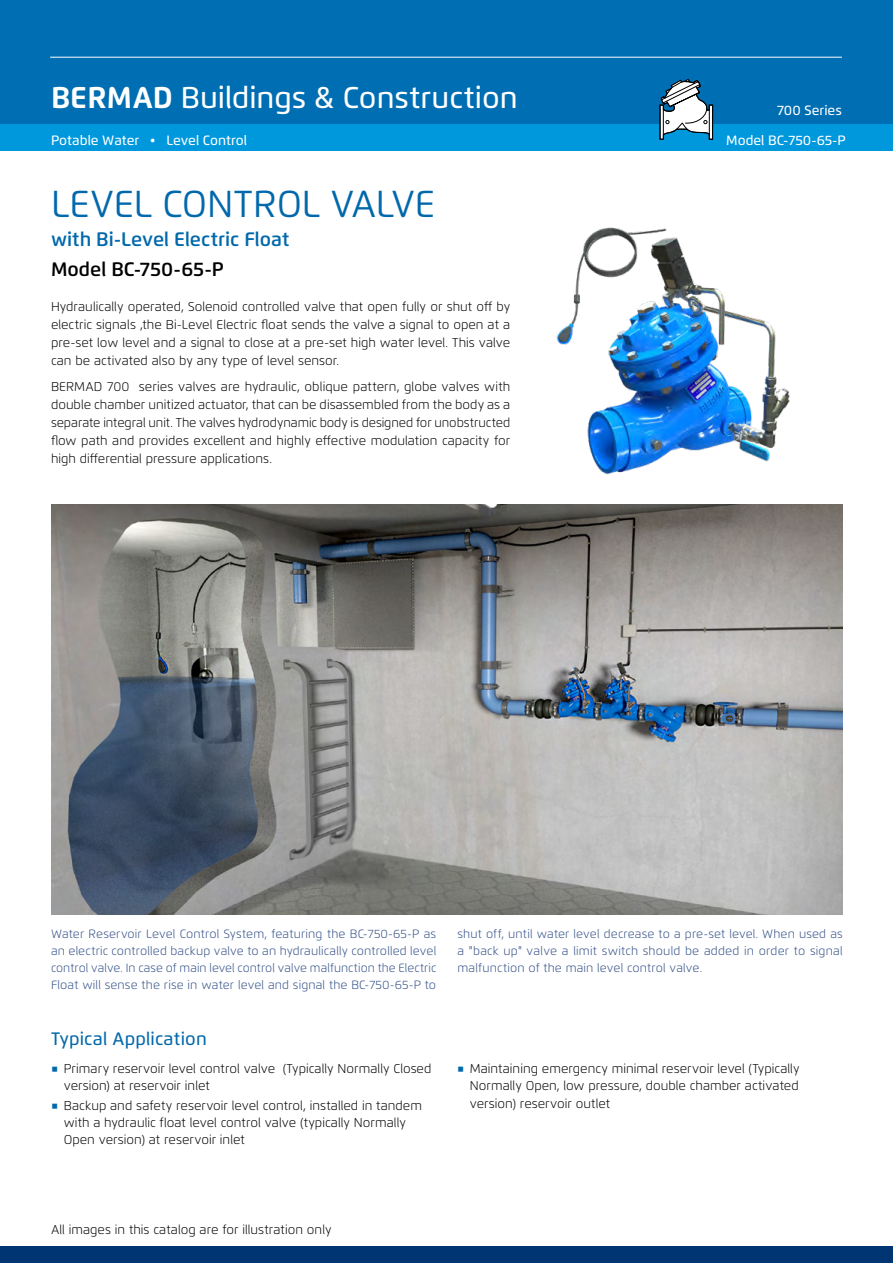
<style>
.page{position:relative;width:893px;height:1263px;background:#fff}
.page>*{position:absolute;margin:0;border:0;box-sizing:border-box;transform-origin:0 0}
.t1{font:37.5px "Flexo";letter-spacing:-.005em;color:#0068ab}
.t2{font:500 30px "Flexo";color:#fff}
.t3{font:600 19.5px "Flexo";color:#0068ab}
.t4{font:600 19.5px "Flexo";color:#000}
.t5{font:500 18px "Flexo";letter-spacing:.01em;color:#0068ab}
.t6{font:500 13.5px "Flexo";color:#fff}
.t7{font:300 12.75px/18px "Flexo";color:#000;text-align:justify}
.t8{font:300 12px/17.2px "Flexo";letter-spacing:.01em;color:#314e87;text-align:justify}
.s1{font-weight:700}
.s2{font-family:"Win Soft Pro";font-weight:500;font-size:19.2px;color:#0068ab}
</style>
<div class="page">
<div style="left:0;top:0;width:893px;height:125px;background:#006eb2"></div>
<div style="left:0;top:125px;width:893px;height:26px;background:#0098dd"></div>
<svg style="left:659px;top:78px;width:54px;height:62px"></svg>
<div style="left:709px;top:105px;width:4px;height:35px;border:1px solid #000"></div>
<div style="left:0;top:1247px;width:893px;height:16px;background:#003573"></div>
<hr style="left:50px;top:57px;width:792px;height:1px;background:#fff">
<hr style="left:874px;top:0;width:19px;height:3px;background:#fff">
<hr style="left:865px;top:3px;width:21px;height:2px;background:#fff">
<img style="left:556px;top:227px;width:234px;height:248px">
<img style="left:52px;top:504px;width:791px;height:410px">
<h2 class="t2" style="left:51px;top:80px;width:468px"><span class="s1">BERMAD</span> Buildings &amp; Construction</h2>
<p class="t6" style="left:777px;top:102px;width:66px">700 Series</p>
<p class="t6" style="left:51px;top:132px;width:198px">Potable Water • Level Control</p>
<p class="t6" style="left:726px;top:132px;width:121px">Model BC-750-65-P</p>
<h1 class="t1" style="left:51px;top:181px;width:385px">LEVEL CONTROL VALVE</h1>
<h3 class="t3" style="left:51px;top:227px;width:240px">with Bi-Level Electric Float</h3>
<h3 class="t4" style="left:51px;top:257px;width:174px">Model BC-750-65-P</h3>
<p class="t7" style="left:51px;top:297px;width:461px">Hydraulically operated, Solenoid controlled valve that open fully or shut off by electric signals ,the Bi-Level Electric float sends the valve a signal to open at a pre-set low level and a signal to close at a pre-set high water level. This valve can be activated also by any type of level sensor.</p>
<p class="t7" style="left:51px;top:378px;width:461px">BERMAD 700 series valves are hydraulic, oblique pattern, globe valves with double chamber unitized actuator, that can be disassembled from the body as a separate integral unit. The valves hydrodynamic body is designed for unobstructed flow path and provides excellent and highly effective modulation capacity for high differential pressure applications.</p>
<p class="t8" style="left:51px;top:925px;width:387px">Water Reservoir Level Control System, featuring the BC-750-65-P as an electric controlled backup valve to an hydraulically controlled level control valve. In case of main level control valve malfunction the Electric Float will sense the rise in water level and signal the BC-750-65-P to</p>
<p class="t8" style="left:458px;top:925px;width:387px">shut off, until water level decrease to a pre-set level. When used as a "back up" valve a limit switch should be added in order to signal malfunction of the main level control valve.</p>
<h3 class="t5" style="left:51px;top:1028px;width:157px">Typical Application</h3>
<p class="t7" style="left:64px;top:1060px;width:369px;line-height:17.2px;text-indent:-13px"><span class="s2">ֺ</span> Primary reservoir level control valve (Typically Normally Closed version) at reservoir inlet</p>
<p class="t7" style="left:64px;top:1097px;width:360px;line-height:17.2px;text-align:left;text-indent:-13px"><span class="s2">ֺ</span> Backup and safety reservoir level control, installed in tandem with a hydraulic float level control valve (typically Normally<br>Open version) at reservoir inlet</p>
<p class="t7" style="left:470px;top:1060px;width:331px;line-height:17.2px;text-indent:-13px"><span class="s2">ֺ</span> Maintaining emergency minimal reservoir level (Typically Normally Open, low pressure, double chamber activated version) reservoir outlet</p>
<p class="t7" style="left:51px;top:1221px;width:282px">All images in this catalog are for illustration only</p>
</div>
